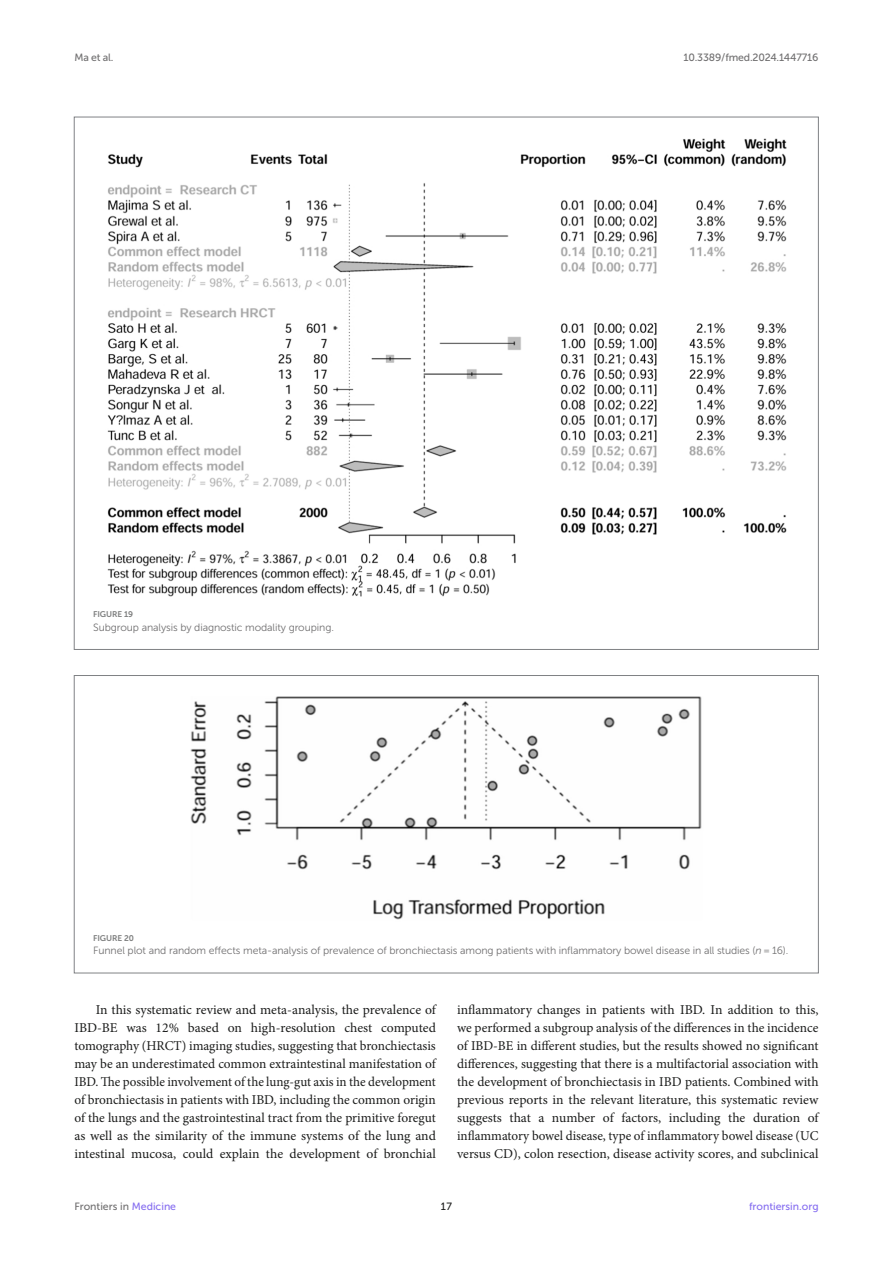
<style>
.page{position:relative;width:893px;height:1263px;background:#fff}
.page>*{position:absolute;margin:0;border:0;box-sizing:border-box;transform-origin:0 0}
.TEXT{font:13.5px/18px "Minion Pro";color:#1b1c1b;text-align:justify}
.FIG_LEG{font:10.5px "Museo Sans 300";letter-spacing:-.01em;color:#706f70}
.t1{font:10.5px "Museo Sans 500";letter-spacing:-.015em;color:#706f70}
.t2{font:10.5px "Museo Sans 500";color:#856df0}
.t3{font:10.5px "Museo Sans 500";color:#1b1c1b}
.FIG_HD{font:8.25px "Museo Sans 700";letter-spacing:-.01em;color:#7e7f7f}
.s1{font-style:italic}
.s2{color:#856df0}
</style>
<div class="page">
<img style="left:107px;top:138px;width:680px;height:459px">
<img style="left:190px;top:696px;width:512px;height:224px">
<p class="t1" style="left:74px;top:51px;width:40px">Ma et al.</p>
<p class="t1" style="left:683px;top:51px;width:137px">10.3389/fmed.2024.1447716</p>
<p class="FIG_HD" style="left:93px;top:610px;width:41px">FIGURE 19</p>
<p class="FIG_LEG" style="left:93px;top:621px;width:242px">Subgroup analysis by diagnostic modality grouping.</p>
<p class="FIG_HD" style="left:93px;top:933px;width:42px">FIGURE 20</p>
<p class="FIG_LEG" style="left:93px;top:945px;width:697px">Funnel plot and random effects meta-analysis of prevalence of bronchiectasis among patients with inflammatory bowel disease in all studies (<span class="s1">n</span> = 16).</p>
<p class="TEXT" style="left:74px;top:1001px;width:363px;text-indent:21px">In this systematic review and meta-analysis, the prevalence of IBD-BE was 12% based on high-resolution chest computed tomography (HRCT) imaging studies, suggesting that bronchiectasis may be an underestimated common extraintestinal manifestation of IBD. The possible involvement of the lung-gut axis in the development of bronchiectasis in patients with IBD, including the common origin of the lungs and the gastrointestinal tract from the primitive foregut as well as the similarity of the immune systems of the lung and intestinal mucosa, could explain the development of bronchial</p>
<p class="TEXT" style="left:457px;top:1001px;width:363px">inflammatory changes in patients with IBD. In addition to this, we performed a subgroup analysis of the differences in the incidence of IBD-BE in different studies, but the results showed no significant differences, suggesting that there is a multifactorial association with the development of bronchiectasis in IBD patients. Combined with previous reports in the relevant literature, this systematic review suggests that a number of factors, including the duration of inflammatory bowel disease, type of inflammatory bowel disease (UC versus CD), colon resection, disease activity scores, and subclinical</p>
<p class="t1" style="left:74px;top:1200px;width:103px">Frontiers in <span class="s2">Medicine</span></p>
<p class="t3" style="left:441px;top:1200px;width:13px">17</p>
<p class="t2" style="left:749px;top:1200px;width:71px">frontiersin.org</p>
</div>
